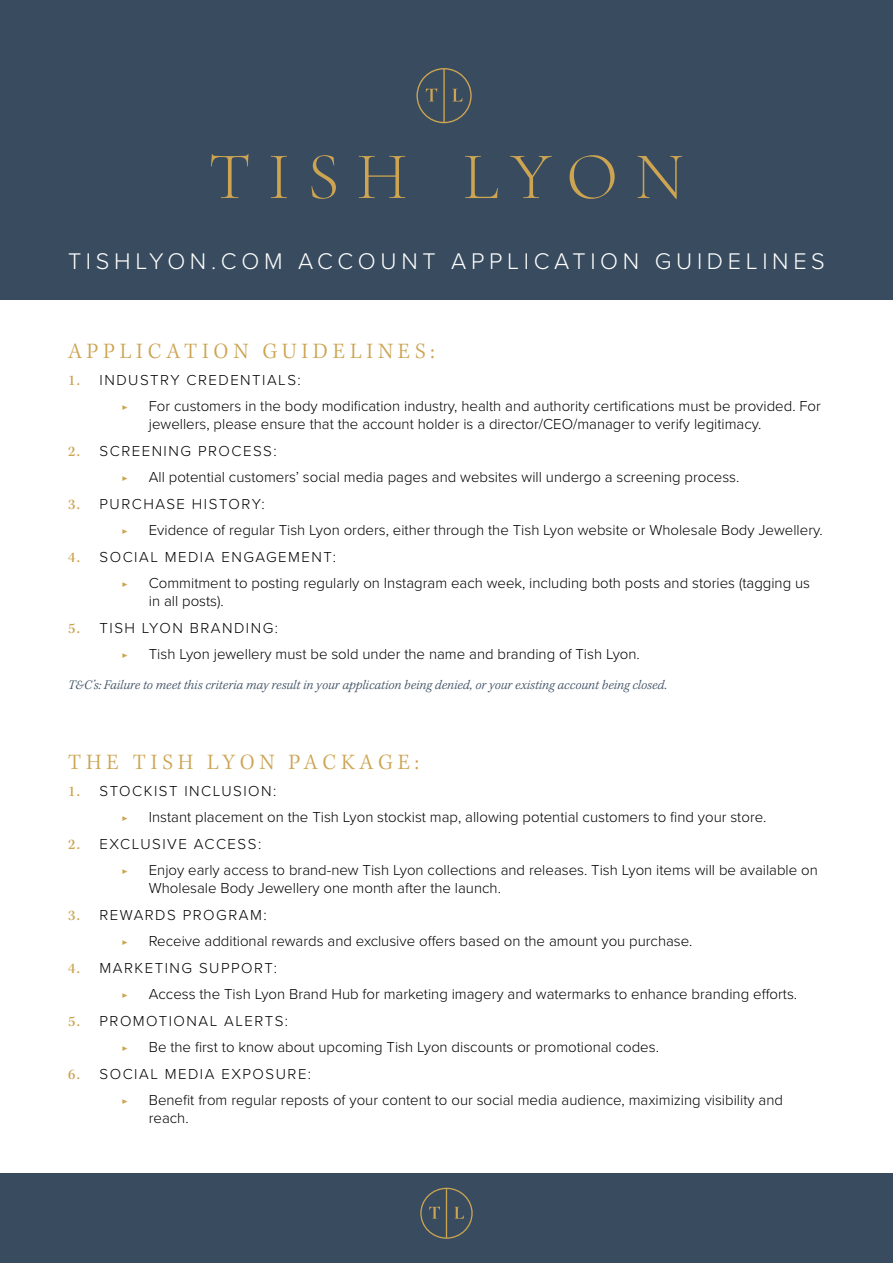
<style>
.page{position:relative;width:893px;height:1263px;background:#fff}
.page>*{position:absolute;margin:0;border:0;box-sizing:border-box;transform-origin:0 0}
.t1{font:300 23.4px "Proxima Nova";letter-spacing:.2em;color:#fff}
.t2{font:300 22.5px "Kepler Std";letter-spacing:.21em;color:#cca452}
.t3{font:300 15px/18px "Proxima Nova";color:#000}
.t4{font:300 15px "Proxima Nova";letter-spacing:.1em;color:#000}
.t5{font:15px "Kepler Std Light Disp";color:#cca452}
.t6{font:italic 300 13.5px "Kepler Std";color:#394c5f}
.s1{font-family:"Kepler Std";font-weight:500;color:#cca452}
</style>
<div class="page">
<div style="left:0;top:0;width:893px;height:300px;background:#394c5f"></div>
<svg style="left:211px;top:154px;width:38px;height:44px"></svg>
<svg style="left:271px;top:156px;width:16px;height:42px"></svg>
<svg style="left:311px;top:155px;width:25px;height:44px"></svg>
<svg style="left:359px;top:156px;width:46px;height:42px"></svg>
<svg style="left:465px;top:156px;width:33px;height:42px"></svg>
<svg style="left:510px;top:156px;width:42px;height:42px"></svg>
<svg style="left:570px;top:155px;width:45px;height:44px"></svg>
<svg style="left:638px;top:156px;width:44px;height:43px"></svg>
<svg style="left:416px;top:68px;width:56px;height:55px"></svg>
<div style="left:0;top:1174px;width:893px;height:89px;background:#394c5f"></div>
<svg style="left:420px;top:1188px;width:53px;height:51px"></svg>
<h1 class="t1" style="left:68px;top:243px;width:758px">TISHLYON.COM ACCOUNT APPLICATION GUIDELINES</h1>
<h2 class="t2" style="left:68px;top:338px;width:368px">APPLICATION GUIDELINES:</h2>
<p class="t4" style="left:68px;top:368px;width:234px"><span class="s1">1.</span> INDUSTRY CREDENTIALS:</p>
<p class="t5" style="left:122px;top:398px;width:8px">▶</p>
<p class="t3" style="left:149px;top:396px;width:674px">For customers in the body modification industry, health and authority certifications must be provided. For jewellers, please ensure that the account holder is a director/CEO/manager to verify legitimacy.</p>
<p class="t4" style="left:68px;top:439px;width:210px"><span class="s1">2.</span> SCREENING PROCESS:</p>
<p class="t5" style="left:122px;top:469px;width:8px">▶</p>
<p class="t3" style="left:149px;top:467px;width:592px">All potential customers’ social media pages and websites will undergo a screening process.</p>
<p class="t4" style="left:68px;top:492px;width:198px"><span class="s1">3.</span> PURCHASE HISTORY:</p>
<p class="t5" style="left:122px;top:522px;width:8px">▶</p>
<p class="t3" style="left:149px;top:520px;width:675px">Evidence of regular Tish Lyon orders, either through the Tish Lyon website or Wholesale Body Jewellery.</p>
<p class="t4" style="left:68px;top:545px;width:269px"><span class="s1">4.</span> SOCIAL MEDIA ENGAGEMENT:</p>
<p class="t5" style="left:122px;top:575px;width:8px">▶</p>
<p class="t3" style="left:149px;top:573px;width:663px">Commitment to posting regularly on Instagram each week, including both posts and stories (tagging us in all posts).</p>
<p class="t4" style="left:68px;top:616px;width:212px"><span class="s1">5.</span> TISH LYON BRANDING:</p>
<p class="t5" style="left:122px;top:646px;width:8px">▶</p>
<p class="t3" style="left:149px;top:644px;width:493px">Tish Lyon jewellery must be sold under the name and branding of Tish Lyon.</p>
<p class="t6" style="left:68px;top:677px;width:601px">T&amp;C’s: Failure to meet this criteria may result in your application being denied, or your existing account being closed.</p>
<h2 class="t2" style="left:68px;top:750px;width:352px">THE TISH LYON PACKAGE:</h2>
<p class="t4" style="left:68px;top:780px;width:210px"><span class="s1">1.</span> STOCKIST INCLUSION:</p>
<p class="t5" style="left:122px;top:809px;width:8px">▶</p>
<p class="t3" style="left:149px;top:807px;width:619px">Instant placement on the Tish Lyon stockist map, allowing potential customers to find your store.</p>
<p class="t4" style="left:68px;top:833px;width:195px"><span class="s1">2.</span> EXCLUSIVE ACCESS:</p>
<p class="t5" style="left:122px;top:862px;width:8px">▶</p>
<p class="t3" style="left:149px;top:860px;width:671px">Enjoy early access to brand-new Tish Lyon collections and releases. Tish Lyon items will be available on<br>Wholesale Body Jewellery one month after the launch.</p>
<p class="t4" style="left:68px;top:904px;width:200px"><span class="s1">3.</span> REWARDS PROGRAM:</p>
<p class="t5" style="left:122px;top:933px;width:8px">▶</p>
<p class="t3" style="left:149px;top:931px;width:545px">Receive additional rewards and exclusive offers based on the amount you purchase.</p>
<p class="t4" style="left:68px;top:957px;width:210px"><span class="s1">4.</span> MARKETING SUPPORT:</p>
<p class="t5" style="left:122px;top:986px;width:8px">▶</p>
<p class="t3" style="left:149px;top:984px;width:650px">Access the Tish Lyon Brand Hub for marketing imagery and watermarks to enhance branding efforts.</p>
<p class="t4" style="left:68px;top:1010px;width:222px"><span class="s1">5.</span> PROMOTIONAL ALERTS:</p>
<p class="t5" style="left:122px;top:1039px;width:8px">▶</p>
<p class="t3" style="left:149px;top:1037px;width:512px">Be the first to know about upcoming Tish Lyon discounts or promotional codes.</p>
<p class="t4" style="left:68px;top:1063px;width:245px"><span class="s1">6.</span> SOCIAL MEDIA EXPOSURE:</p>
<p class="t5" style="left:122px;top:1092px;width:8px">▶</p>
<p class="t3" style="left:149px;top:1090px;width:636px">Benefit from regular reposts of your content to our social media audience, maximizing visibility and reach.</p>
</div>
